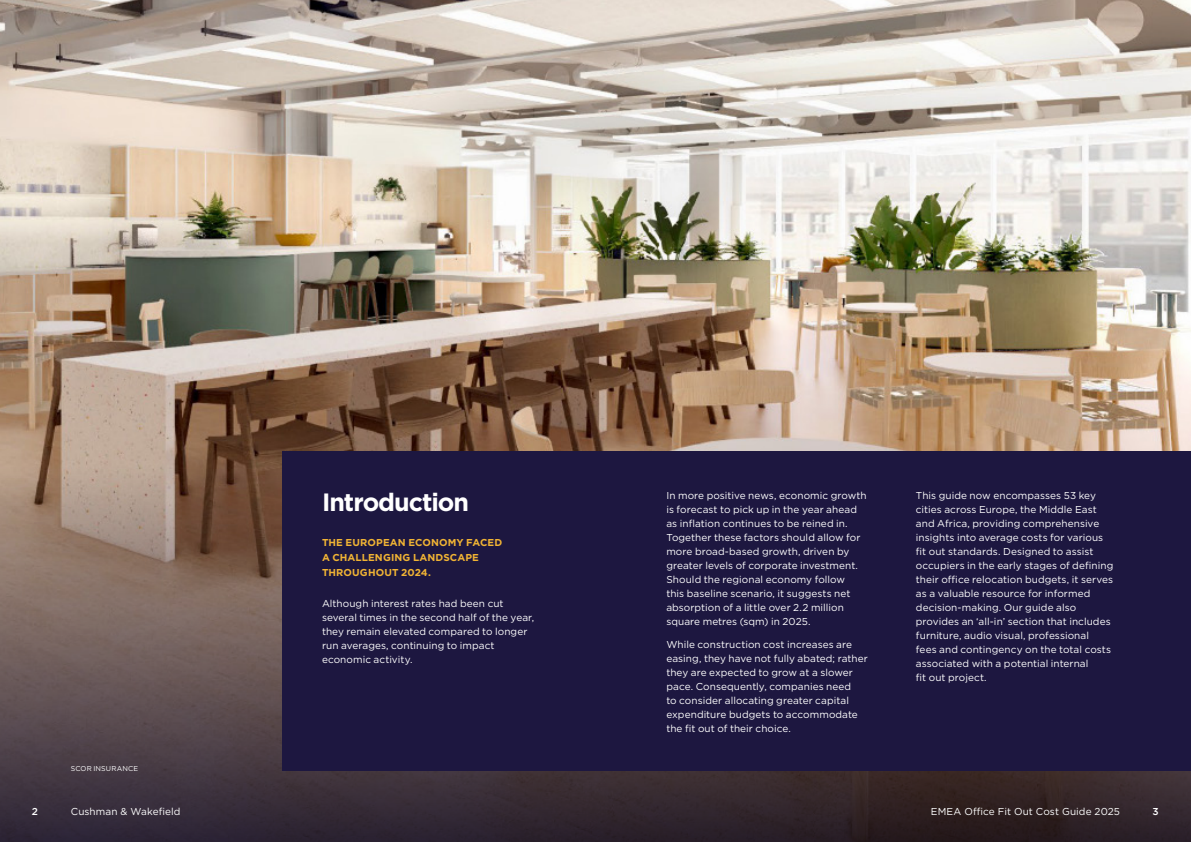
<style>
.page{position:relative;width:1191px;height:842px;background:#fff}
.page>*{position:absolute;margin:0;border:0;box-sizing:border-box;transform-origin:0 0}
.H1{font:700 25px "Gotham";letter-spacing:-.04em;color:#fff}
.body_text{font:10px/14px "Gotham";letter-spacing:.005em;color:#fff}
.body_text-2{font:700 10px/15px "Gotham";letter-spacing:.015em;color:#f1b434}
.t1{font:500 10px "Gotham";color:#fff}
.table_text_reverse{font:7px "Gotham";letter-spacing:.02em;color:#fff}
</style>
<div class="page">
<img style="left:0;top:0;width:1191px;height:842px">
<div style="left:282px;top:451px;width:909px;height:320px;background:#1d1740"></div>
<p class="table_text_reverse" style="left:71px;top:764px;width:69px">SCOR INSURANCE</p>
<p class="H1" style="left:322px;top:485px;width:149px">Introduction</p>
<p class="body_text-2" style="left:322px;top:535px;width:182px">THE EUROPEAN ECONOMY FACED<br>A CHALLENGING LANDSCAPE<br>THROUGHOUT 2024.</p>
<p class="body_text" style="left:322px;top:596px;width:214px">Although interest rates had been cut several times in the second half of the year, they remain elevated compared to longer run averages, continuing to impact economic activity.</p>
<p class="body_text" style="left:666px;top:488px;width:202px">In more positive news, economic growth is forecast to pick up in the year ahead as inflation continues to be reined in.<br>Together these factors should allow for more broad-based growth, driven by greater levels of corporate investment.<br>Should the regional economy follow<br>this baseline scenario, it suggests net absorption of a little over 2.2 million square metres (sqm) in 2025.</p>
<p class="body_text" style="left:666px;top:637px;width:203px">While construction cost increases are easing, they have not fully abated; rather they are expected to grow at a slower pace. Consequently, companies need<br>to consider allocating greater capital expenditure budgets to accommodate the fit out of their choice.</p>
<p class="body_text" style="left:916px;top:488px;width:199px">This guide now encompasses 53 key cities across Europe, the Middle East and Africa, providing comprehensive insights into average costs for various fit out standards. Designed to assist occupiers in the early stages of defining their office relocation budgets, it serves as a valuable resource for informed decision-making. Our guide also provides an ‘all-in’ section that includes furniture, audio visual, professional<br>fees and contingency on the total costs associated with a potential internal<br>fit out project.</p>
<p class="t1" style="left:32px;top:805px;width:8px">2</p>
<p class="body_text" style="left:71px;top:804px;width:111px">Cushman &amp; Wakefield</p>
<p class="body_text" style="left:931px;top:804px;width:191px">EMEA Office Fit Out Cost Guide 2025</p>
<p class="t1" style="left:1152px;top:805px;width:8px">3</p>
</div>
